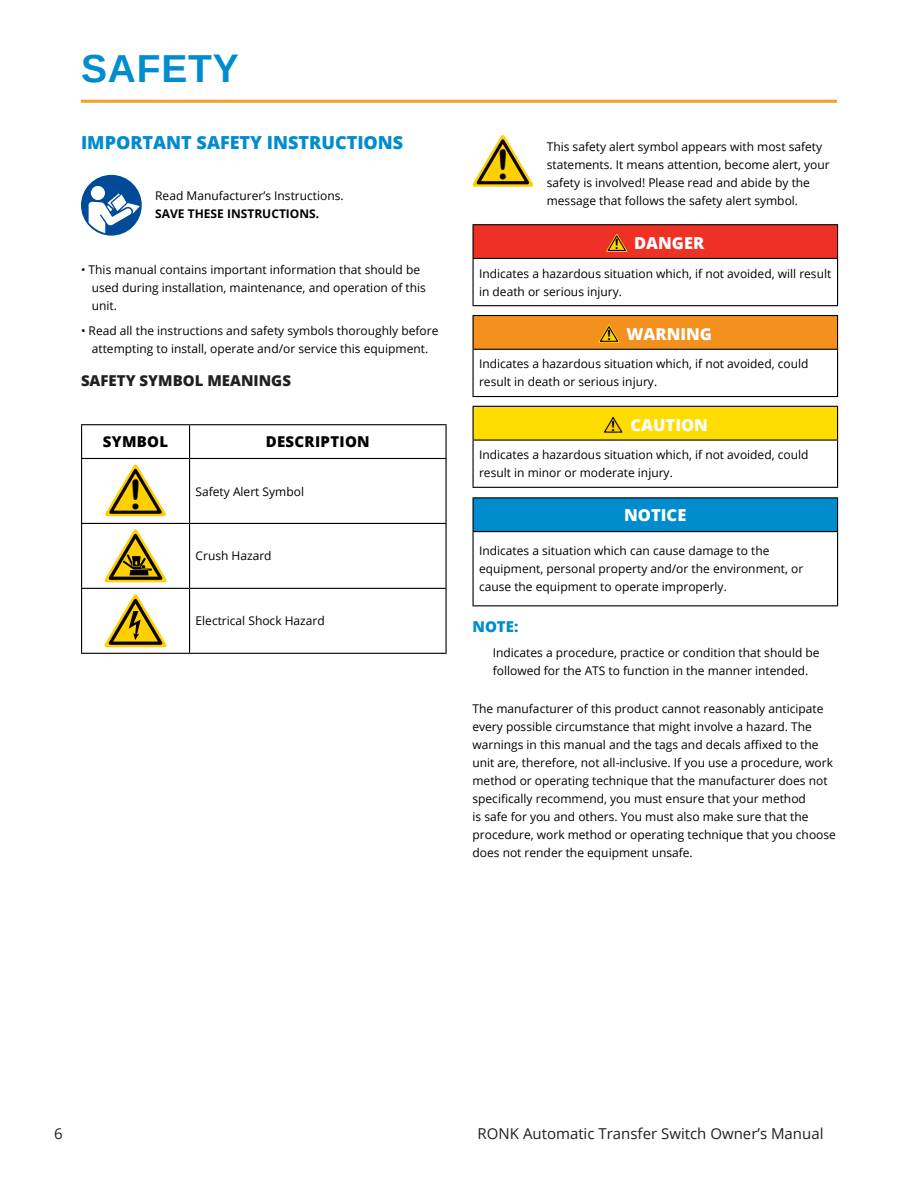
<style>
.page{position:relative;width:918px;height:1188px;background:#fff}
.page>*{position:absolute;margin:0;border:0;box-sizing:border-box;transform-origin:0 0}
.t1{font:40.95px "Arial Rounded MT Bold";color:#010101}
.t2{font:700 39px "Arimo";letter-spacing:.02em;color:#008ccf}
.t3{font:800 18px "Open Sans";color:#008ccf}
.t4{font:800 16.5px "Open Sans";color:#fff}
.t5{font:15px "Open Sans";color:#231f20}
.t6{font:800 15px "Open Sans";color:#231f20}
.t7{font:800 15px "Open Sans";letter-spacing:.02em;color:#000}
.t8{font:800 15px "Open Sans";color:#008ccf}
.t9{font:12px/18px "Open Sans";color:#000}
.t10{font:700 12px "Open Sans";color:#000}
.s1{font-family:"Arial Rounded MT Bold";font-weight:400;font-size:14.25px;color:#010101}
</style>
<div class="page">
<svg style="left:472px;top:135px;width:61px;height:52px"></svg>
<div style="left:473px;top:225px;width:365px;height:33px;background:#ee3124"></div>
<hr style="left:472px;top:224px;width:366px;height:1px;background:#000">
<hr style="left:472px;top:225px;width:2px;height:33px;background:#000">
<hr style="left:837px;top:225px;width:1px;height:33px;background:#000">
<hr style="left:472px;top:258px;width:366px;height:1px;background:#000">
<hr style="left:472px;top:259px;width:2px;height:46px;background:#000">
<hr style="left:837px;top:259px;width:1px;height:46px;background:#000">
<hr style="left:472px;top:305px;width:366px;height:1px;background:#000">
<svg style="left:606px;top:234px;width:21px;height:18px"></svg>
<div style="left:473px;top:316px;width:365px;height:33px;background:#f4901d"></div>
<hr style="left:472px;top:315px;width:366px;height:1px;background:#000">
<hr style="left:472px;top:316px;width:2px;height:33px;background:#000">
<hr style="left:837px;top:316px;width:1px;height:33px;background:#000">
<hr style="left:472px;top:349px;width:366px;height:1px;background:#000">
<hr style="left:472px;top:350px;width:2px;height:46px;background:#000">
<hr style="left:837px;top:350px;width:1px;height:46px;background:#000">
<hr style="left:472px;top:396px;width:366px;height:1px;background:#000">
<svg style="left:598px;top:325px;width:22px;height:18px"></svg>
<div style="left:473px;top:406px;width:365px;height:34px;background:#fd0"></div>
<hr style="left:472px;top:406px;width:366px;height:1px;background:#000">
<hr style="left:472px;top:407px;width:2px;height:33px;background:#000">
<hr style="left:837px;top:407px;width:1px;height:33px;background:#000">
<hr style="left:472px;top:440px;width:366px;height:1px;background:#000">
<hr style="left:472px;top:441px;width:2px;height:46px;background:#000">
<hr style="left:837px;top:441px;width:1px;height:46px;background:#000">
<hr style="left:472px;top:487px;width:366px;height:1px;background:#000">
<svg style="left:603px;top:416px;width:20px;height:17px"></svg>
<div style="left:473px;top:498px;width:365px;height:34px;background:#008ccf"></div>
<hr style="left:472px;top:497px;width:366px;height:1px;background:#000">
<hr style="left:472px;top:498px;width:2px;height:33px;background:#000">
<hr style="left:837px;top:498px;width:1px;height:33px;background:#000">
<hr style="left:472px;top:531px;width:366px;height:1px;background:#000">
<hr style="left:472px;top:532px;width:2px;height:73px;background:#000">
<hr style="left:837px;top:532px;width:1px;height:73px;background:#000">
<hr style="left:472px;top:605px;width:366px;height:1px;background:#000">
<hr style="left:81px;top:424px;width:109px;height:1px;background:#000">
<hr style="left:81px;top:425px;width:1px;height:33px;background:#000">
<hr style="left:190px;top:424px;width:257px;height:1px;background:#000">
<hr style="left:189px;top:425px;width:1px;height:33px;background:#000">
<hr style="left:446px;top:425px;width:1px;height:33px;background:#000">
<hr style="left:81px;top:458px;width:109px;height:1px;background:#000">
<hr style="left:81px;top:459px;width:1px;height:64px;background:#000">
<hr style="left:190px;top:458px;width:257px;height:1px;background:#000">
<hr style="left:189px;top:459px;width:1px;height:64px;background:#000">
<hr style="left:446px;top:459px;width:1px;height:64px;background:#000">
<hr style="left:81px;top:523px;width:109px;height:1px;background:#000">
<hr style="left:81px;top:524px;width:1px;height:64px;background:#000">
<hr style="left:190px;top:523px;width:257px;height:1px;background:#000">
<hr style="left:189px;top:524px;width:1px;height:64px;background:#000">
<hr style="left:446px;top:524px;width:1px;height:64px;background:#000">
<hr style="left:81px;top:588px;width:109px;height:1px;background:#000">
<hr style="left:81px;top:589px;width:1px;height:64px;background:#000">
<hr style="left:190px;top:588px;width:257px;height:1px;background:#000">
<hr style="left:189px;top:589px;width:1px;height:64px;background:#000">
<hr style="left:446px;top:589px;width:1px;height:64px;background:#000">
<hr style="left:81px;top:653px;width:109px;height:1px;background:#000">
<hr style="left:190px;top:653px;width:257px;height:1px;background:#000">
<svg style="left:105px;top:464px;width:61px;height:53px"></svg>
<svg style="left:104px;top:529px;width:63px;height:53px"></svg>
<svg style="left:104px;top:594px;width:63px;height:53px"></svg>
<hr style="left:81px;top:100px;width:756px;height:3px;background:#f99d25">
<div style="left:81px;top:175px;width:61px;height:61px;background:#004a98;border-radius:50%"></div>
<div style="left:91px;top:186px;width:14px;height:14px;background:#fff;border-radius:50%"></div>
<svg style="left:89px;top:193px;width:51px;height:40px"></svg>
<h2 class="t2" style="left:81px;top:42px;width:159px">SAFETY</h2>
<h3 class="t3" style="left:81px;top:129px;width:324px">IMPORTANT SAFETY INSTRUCTIONS</h3>
<p class="t9" style="left:155px;top:186px;width:190px">Read Manufacturer’s Instructions.</p>
<p class="t10" style="left:155px;top:205px;width:166px">SAVE THESE INSTRUCTIONS.</p>
<p class="t9" style="left:92px;top:260px;width:336px;text-indent:-11px">• This manual contains important information that should be used during installation, maintenance, and operation of this unit.</p>
<p class="t9" style="left:81px;top:321px;width:359px;text-align:center">• Read all the instructions and safety symbols thoroughly before attempting to install, operate and/or service this equipment.</p>
<p class="t6" style="left:81px;top:369px;width:212px">SAFETY SYMBOL MEANINGS</p>
<p class="t7" style="left:103px;top:430px;width:67px">SYMBOL</p>
<p class="t7" style="left:266px;top:430px;width:106px">DESCRIPTION</p>
<h1 class="t1" style="left:129px;top:470px;width:15px">!</h1>
<p class="t9" style="left:196px;top:482px;width:110px">Safety Alert Symbol</p>
<p class="t9" style="left:196px;top:547px;width:78px">Crush Hazard</p>
<p class="t9" style="left:196px;top:612px;width:131px">Electrical Shock Hazard</p>
<h1 class="t1" style="left:496px;top:141px;width:15px">!</h1>
<p class="t9" style="left:547px;top:137px;width:285px">This safety alert symbol appears with most safety statements. It means attention, become alert, your safety is involved! Please read and abide by the message that follows the safety alert symbol.</p>
<h3 class="t4" style="left:614px;top:231px;width:92px"><span class="s1">!</span> DANGER</h3>
<p class="t9" style="left:479px;top:264px;width:354px">Indicates a hazardous situation which, if not avoided, will result in death or serious injury.</p>
<h3 class="t4" style="left:607px;top:322px;width:107px"><span class="s1">!</span> WARNING</h3>
<p class="t9" style="left:479px;top:355px;width:331px">Indicates a hazardous situation which, if not avoided, could result in death or serious injury.</p>
<h3 class="t4" style="left:611px;top:412px;width:99px"><span class="s1">!</span> CAUTION</h3>
<p class="t9" style="left:479px;top:446px;width:331px">Indicates a hazardous situation which, if not avoided, could result in minor or moderate injury.</p>
<h3 class="t4" style="left:624px;top:502px;width:64px">NOTICE</h3>
<p class="t9" style="left:479px;top:542px;width:326px">Indicates a situation which can cause damage to the equipment, personal property and/or the environment, or cause the equipment to operate improperly.</p>
<p class="t8" style="left:472px;top:616px;width:47px">NOTE:</p>
<p class="t9" style="left:493px;top:644px;width:328px">Indicates a procedure, practice or condition that should be followed for the ATS to function in the manner intended.</p>
<p class="t9" style="left:473px;top:700px;width:365px">The manufacturer of this product cannot reasonably anticipate every possible circumstance that might involve a hazard. The warnings in this manual and the tags and decals affixed to the unit are, therefore, not all-inclusive. If you use a procedure, work method or operating technique that the manufacturer does not specifically recommend, you must ensure that your method<br>is safe for you and others. You must also make sure that the procedure, work method or operating technique that you choose does not render the equipment unsafe.</p>
<p class="t5" style="left:54px;top:1123px;width:10px">6</p>
<p class="t5" style="left:478px;top:1123px;width:347px">RONK Automatic Transfer Switch Owner’s Manual</p>
</div>
